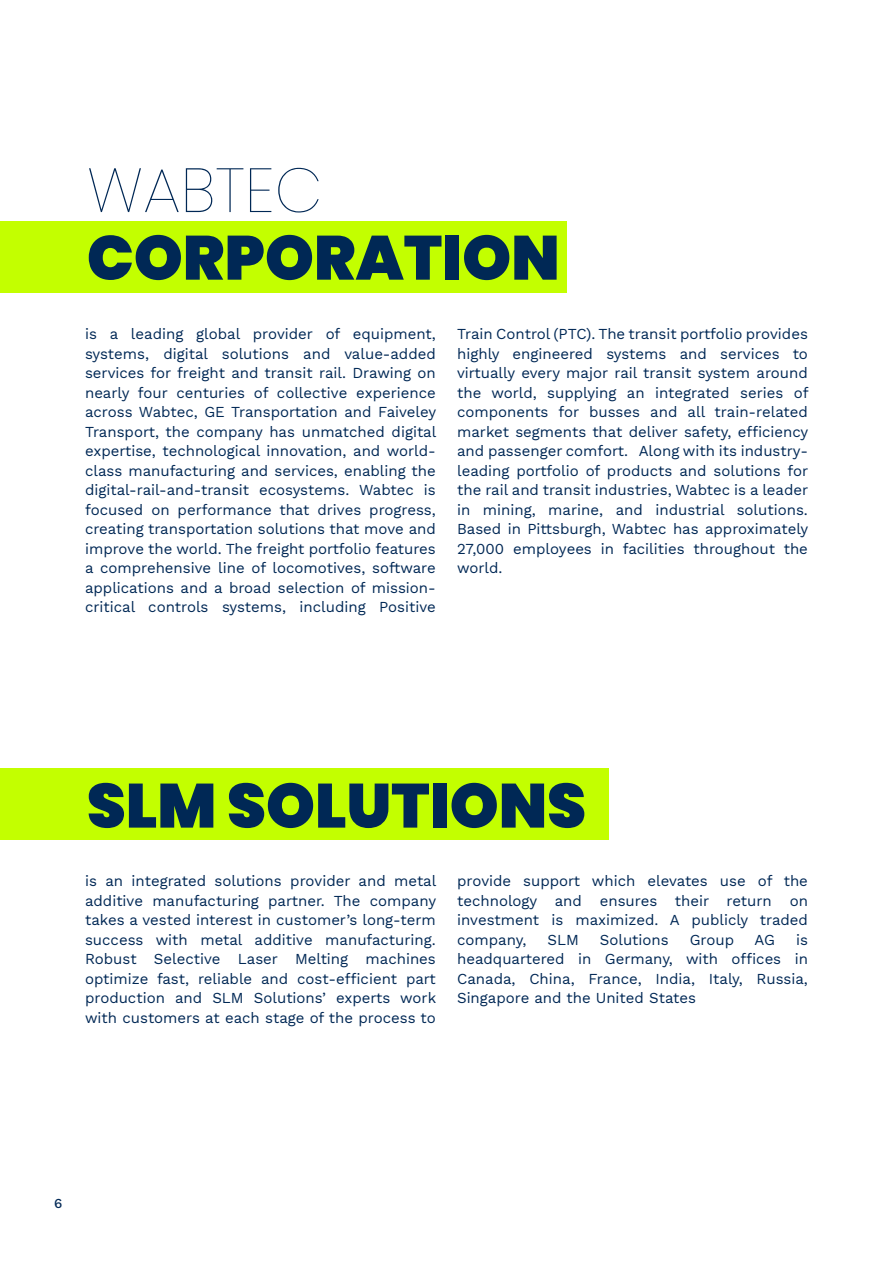
<style>
.page{position:relative;width:893px;height:1263px;background:#fff}
.page>*{position:absolute;margin:0;border:0;box-sizing:border-box;transform-origin:0 0}
.t1{font:900 62.25px "Poppins";color:#002855}
.t2{font:100 62.25px "Poppins";color:#002855}
.t3{font:15px/19.5px "Work Sans";color:#002855;text-align:justify}
.t4{font:500 13.5px "Work Sans";color:#002855}
</style>
<div class="page">
<div style="left:0;top:221px;width:567px;height:72px;background:#c3ff00"></div>
<div style="left:0;top:768px;width:608px;height:72px;background:#c3ff00"></div>
<h1 class="t2" style="left:87px;top:154px;width:237px">WABTEC</h1>
<h1 class="t1" style="left:87px;top:222px;width:474px">CORPORATION</h1>
<p class="t3" style="left:85px;top:324px;width:353px">is a leading global provider of equipment, systems, digital solutions and value-added services for freight and transit rail. Drawing on nearly four centuries of collective experience across Wabtec, GE Transportation and Faiveley Transport, the company has unmatched digital expertise, technological innovation, and world&shy;class manufacturing and services, enabling the digital-rail-and-transit ecosystems. Wabtec is focused on performance that drives progress, creating transportation solutions that move and improve the world. The freight portfolio features a comprehensive line of locomotives, software applications and a broad selection of mission&shy;critical controls systems, including Positive</p>
<p class="t3" style="left:457px;top:324px;width:353px">Train Control (PTC). The transit portfolio provides highly engineered systems and services to virtually every major rail transit system around the world, supplying an integrated series of components for busses and all train-related market segments that deliver safety, efficiency and passenger comfort. Along with its industry&shy;leading portfolio of products and solutions for the rail and transit industries, Wabtec is a leader in mining, marine, and industrial solutions.<br>Based in Pittsburgh, Wabtec has approximately 27,000 employees in facilities throughout the world.</p>
<h1 class="t1" style="left:87px;top:770px;width:501px">SLM SOLUTIONS</h1>
<p class="t3" style="left:85px;top:870px;width:353px">is an integrated solutions provider and metal additive manufacturing partner. The company takes a vested interest in customer’s long-term success with metal additive manufacturing.<br>Robust Selective Laser Melting machines optimize fast, reliable and cost-efficient part production and SLM Solutions’ experts work with customers at each stage of the process to</p>
<p class="t3" style="left:457px;top:870px;width:352px">provide support which elevates use of the technology and ensures their return on investment is maximized. A publicly traded company,</p>
<p class="t3" style="left:547px;top:929px;width:33px">SLM</p>
<p class="t3" style="left:600px;top:929px;width:70px">Solutions</p>
<p class="t3" style="left:690px;top:929px;width:46px">Group</p>
<p class="t3" style="left:755px;top:929px;width:22px">AG</p>
<p class="t3" style="left:457px;top:929px;width:352px;text-indent:339px">is headquartered in Germany, with offices in Canada, China, France, India, Italy, Russia, Singapore and the United States</p>
<p class="t4" style="left:54px;top:1193px;width:10px">6</p>
</div>
